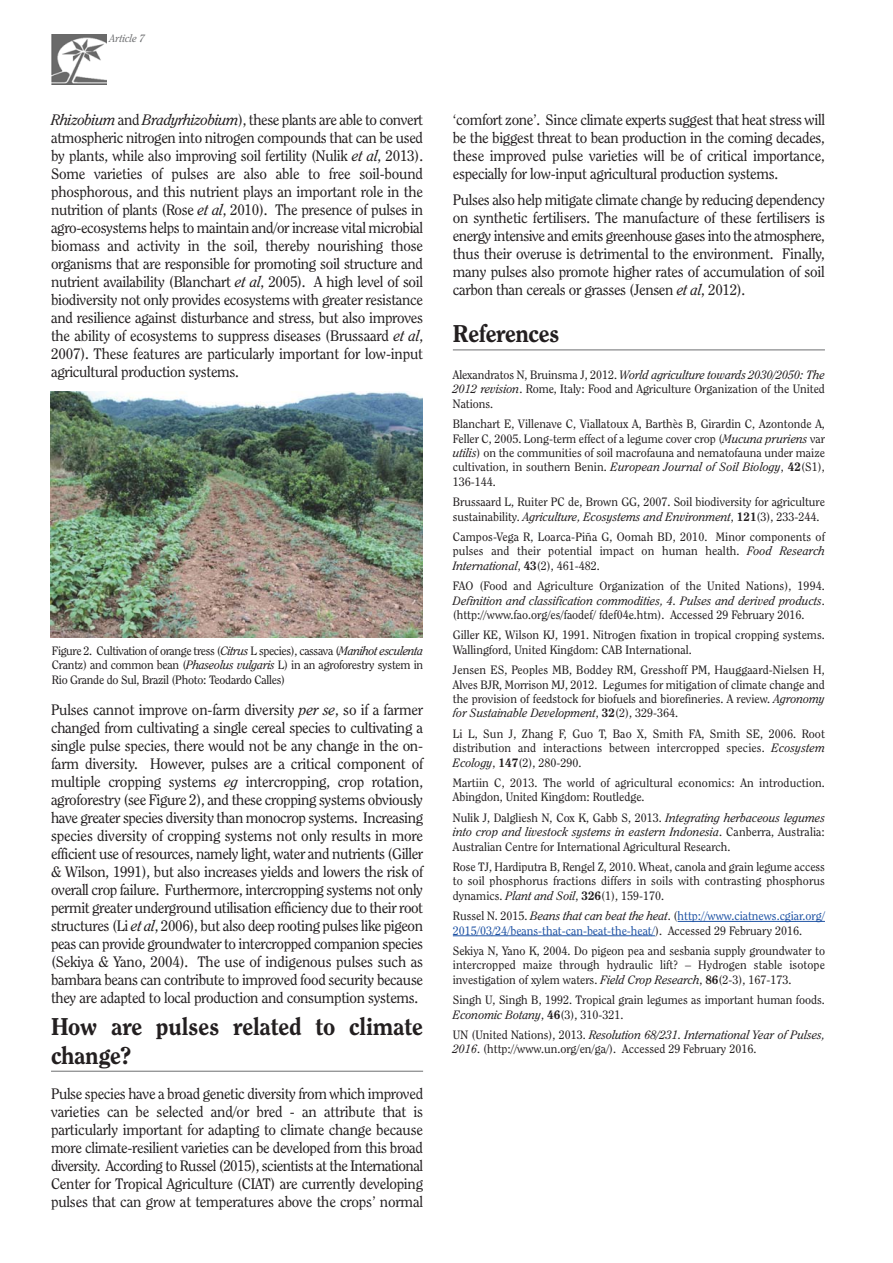
<style>
.page{position:relative;width:893px;height:1263px;background:#fff}
.page>*{position:absolute;margin:0;border:0;box-sizing:border-box;transform-origin:0 0}
.t1{font:800 24px/28.8px "Clearface IT Cby BT";letter-spacing:-.01em;color:#231f20}
.t2{font:15px/18px "Clearface IT Cby BT";letter-spacing:-.02em;color:#231f20;text-align:justify}
.t3{font:12px/14.4px "Clearface IT Cby BT";color:#231f20;text-align:justify}
.t4{font:12px/14.4px "Clearface IT Cby BT";color:#1e52a4}
.t5{font:italic 10.5px "Clearface IT Cby BT";color:#6d6e70}
.s1{font-style:italic}
.s2{font-weight:800}
.s3{color:#231f20}
.s4{font-style:italic;color:#231f20}
</style>
<div class="page">
<hr style="left:51px;top:1071px;width:372px;height:1px;background:#6d6e70">
<hr style="left:453px;top:350px;width:372px;height:1px;background:#6d6e70">
<hr style="left:678px;top:921px;width:147px;height:1px;background:#1e52a4">
<hr style="left:453px;top:935px;width:202px;height:1px;background:#1e52a4">
<img style="left:50px;top:391px;width:372px;height:247px">
<img style="left:51px;top:34px;width:56px;height:51px">
<p class="t5" style="left:110px;top:33px;width:37px">Article 7</p>
<p class="t2" style="left:51px;top:112px;width:374px"><span class="s1">Rhizobium</span> and <span class="s1">Bradyrhizobium</span>), these plants are able to convert atmospheric nitrogen into nitrogen compounds that can be used by plants, while also improving soil fertility (Nulik <span class="s1">et al</span>, 2013).<br>Some varieties of pulses are also able to free soil-bound phosphorous, and this nutrient plays an important role in the nutrition of plants (Rose <span class="s1">et al</span>, 2010). The presence of pulses in agro-ecosystems helps to maintain and/or increase vital microbial biomass and activity in the soil, thereby nourishing those organisms that are responsible for promoting soil structure and nutrient availability (Blanchart <span class="s1">et al</span>, 2005). A high level of soil biodiversity not only provides ecosystems with greater resistance and resilience against disturbance and stress, but also improves the ability of ecosystems to suppress diseases (Brussaard <span class="s1">et al</span>, 2007). These features are particularly important for low-input agricultural production systems.</p>
<p class="t3" style="left:52px;top:644px;width:373px">Figure 2. Cultivation of orange tress (<span class="s1">Citrus</span> L species), cassava (<span class="s1">Manihot esculenta </span>Crantz) and common bean (<span class="s1">Phaseolus vulgaris</span> L) in an agroforestry system in Rio Grande do Sul, Brazil (Photo: Teodardo Calles)</p>
<p class="t2" style="left:51px;top:702px;width:374px">Pulses cannot improve on-farm diversity <span class="s1">per se</span>, so if a farmer changed from cultivating a single cereal species to cultivating a single pulse species, there would not be any change in the on&shy;farm diversity. However, pulses are a critical component of multiple cropping systems <span class="s1">eg</span> intercropping, crop rotation, agroforestry (see Figure 2), and these cropping systems obviously have greater species diversity than monocrop systems. Increasing species diversity of cropping systems not only results in more efficient use of resources, namely light, water and nutrients (Giller &amp; Wilson, 1991), but also increases yields and lowers the risk of overall crop failure. Furthermore, intercropping systems not only permit greater underground utilisation efficiency due to their root structures (Li <span class="s1">et al</span>, 2006), but also deep rooting pulses like pigeon peas can provide groundwater to intercropped companion species (Sekiya &amp; Yano, 2004). The use of indigenous pulses such as bambara beans can contribute to improved food security because they are adapted to local production and consumption systems.</p>
<h1 class="t1" style="left:51px;top:1014px;width:374px">How are pulses related to climate change?</h1>
<p class="t2" style="left:51px;top:1086px;width:374px">Pulse species have a broad genetic diversity from which improved varieties can be selected and/or bred - an attribute that is particularly important for adapting to climate change because more climate-resilient varieties can be developed from this broad diversity. According to Russel (2015), scientists at the International Center for Tropical Agriculture (CIAT) are currently developing pulses that can grow at temperatures above the crops’ normal</p>
<p class="t2" style="left:453px;top:112px;width:374px">‘comfort zone’. Since climate experts suggest that heat stress will be the biggest threat to bean production in the coming decades, these improved pulse varieties will be of critical importance, especially for low-input agricultural production systems.</p>
<p class="t2" style="left:453px;top:192px;width:374px">Pulses also help mitigate climate change by reducing dependency on synthetic fertilisers. The manufacture of these fertilisers is energy intensive and emits greenhouse gases into the atmosphere, thus their overuse is detrimental to the environment. Finally, many pulses also promote higher rates of accumulation of soil carbon than cereals or grasses (Jensen <span class="s1">et al</span>, 2012).</p>
<h1 class="t1" style="left:453px;top:321px;width:108px">References</h1>
<p class="t3" style="left:453px;top:368px;width:374px">Alexandratos N, Bruinsma J, 2012. <span class="s1">World agriculture towards 2030/2050: The 2012 revision</span>. Rome, Italy: Food and Agriculture Organization of the United Nations.</p>
<p class="t3" style="left:453px;top:417px;width:374px">Blanchart E, Villenave C, Viallatoux A, Barthès B, Girardin C, Azontonde A, Feller C, 2005. Long-term effect of a legume cover crop (<span class="s1">Mucuna pruriens</span> var <span class="s1">utilis</span>) on the communities of soil macrofauna and nematofauna under maize cultivation, in southern Benin. <span class="s1">European Journal of Soil Biology</span>, <span class="s2">42</span>(S1), 136-144.</p>
<p class="t3" style="left:453px;top:495px;width:374px">Brussaard L, Ruiter PC de, Brown GG, 2007. Soil biodiversity for agriculture sustainability. <span class="s1">Agriculture, Ecosystems and Environment</span>, <span class="s2">121</span>(3), 233-244.</p>
<p class="t3" style="left:453px;top:530px;width:374px">Campos-Vega R, Loarca-Piña G, Oomah BD, 2010. Minor components of pulses and their potential impact on human health. <span class="s1">Food Research International</span>, <span class="s2">43</span>(2), 461-482.</p>
<p class="t3" style="left:453px;top:579px;width:374px">FAO (Food and Agriculture Organization of the United Nations), 1994.<br><span class="s1">Definition and classification commodities, 4. Pulses and derived products</span>. (http://www.fao.org/es/faodef/ fdef04e.htm). Accessed 29 February 2016.</p>
<p class="t3" style="left:453px;top:629px;width:373px">Giller KE, Wilson KJ, 1991. Nitrogen fixation in tropical cropping systems.<br>Wallingford, United Kingdom: CAB International.</p>
<p class="t3" style="left:453px;top:663px;width:374px">Jensen ES, Peoples MB, Boddey RM, Gresshoff PM, Hauggaard-Nielsen H, Alves BJR, Morrison MJ, 2012. Legumes for mitigation of climate change and the provision of feedstock for biofuels and biorefineries. A review. <span class="s1">Agronomy for Sustainable Development</span>, <span class="s2">32</span>(2), 329-364.</p>
<p class="t3" style="left:453px;top:727px;width:374px">Li L, Sun J, Zhang F, Guo T, Bao X, Smith FA, Smith SE, 2006. Root distribution and interactions between intercropped species. <span class="s1">Ecosystem Ecology</span>, <span class="s2">147</span>(2), 280-290.</p>
<p class="t3" style="left:453px;top:776px;width:374px">Martiin C, 2013. The world of agricultural economics: An introduction.<br>Abingdon, United Kingdom: Routledge.</p>
<p class="t3" style="left:453px;top:811px;width:374px">Nulik J, Dalgliesh N, Cox K, Gabb S, 2013. <span class="s1">Integrating herbaceous legumes into crop and livestock systems in eastern Indonesia</span>. Canberra, Australia:<br>Australian Centre for International Agricultural Research.</p>
<p class="t3" style="left:453px;top:860px;width:374px">Rose TJ, Hardiputra B, Rengel Z, 2010. Wheat, canola and grain legume access to soil phosphorus fractions differs in soils with contrasting phosphorus dynamics. <span class="s1">Plant and Soil</span>, <span class="s2">326</span>(1), 159-170.</p>
<p class="t4" style="left:453px;top:909px;width:374px"><span class="s3">Russel N. 2015.</span> <span class="s4">Beans that can beat the heat</span><span class="s3">. (</span>http://www.ciatnews.cgiar.org/<br>2015/03/24/beans-that-can-beat-the-heat/<span class="s3">). Accessed 29 February 2016.</span></p>
<p class="t3" style="left:453px;top:944px;width:374px">Sekiya N, Yano K, 2004. Do pigeon pea and sesbania supply groundwater to intercropped maize through hydraulic lift? – Hydrogen stable isotope investigation of xylem waters. <span class="s1">Field Crop Research</span>, <span class="s2">86</span>(2-3), 167-173.</p>
<p class="t3" style="left:453px;top:993px;width:374px">Singh U, Singh B, 1992. Tropical grain legumes as important human foods.<br><span class="s1">Economic Botany</span>, <span class="s2">46</span>(3), 310-321.</p>
<p class="t3" style="left:453px;top:1028px;width:373px">UN (United Nations), 2013. <span class="s1">Resolution 68/231. International Year of Pulses,<br>2016</span>. (http://www.un.org/en/ga/). Accessed 29 February 2016.</p>
</div>
